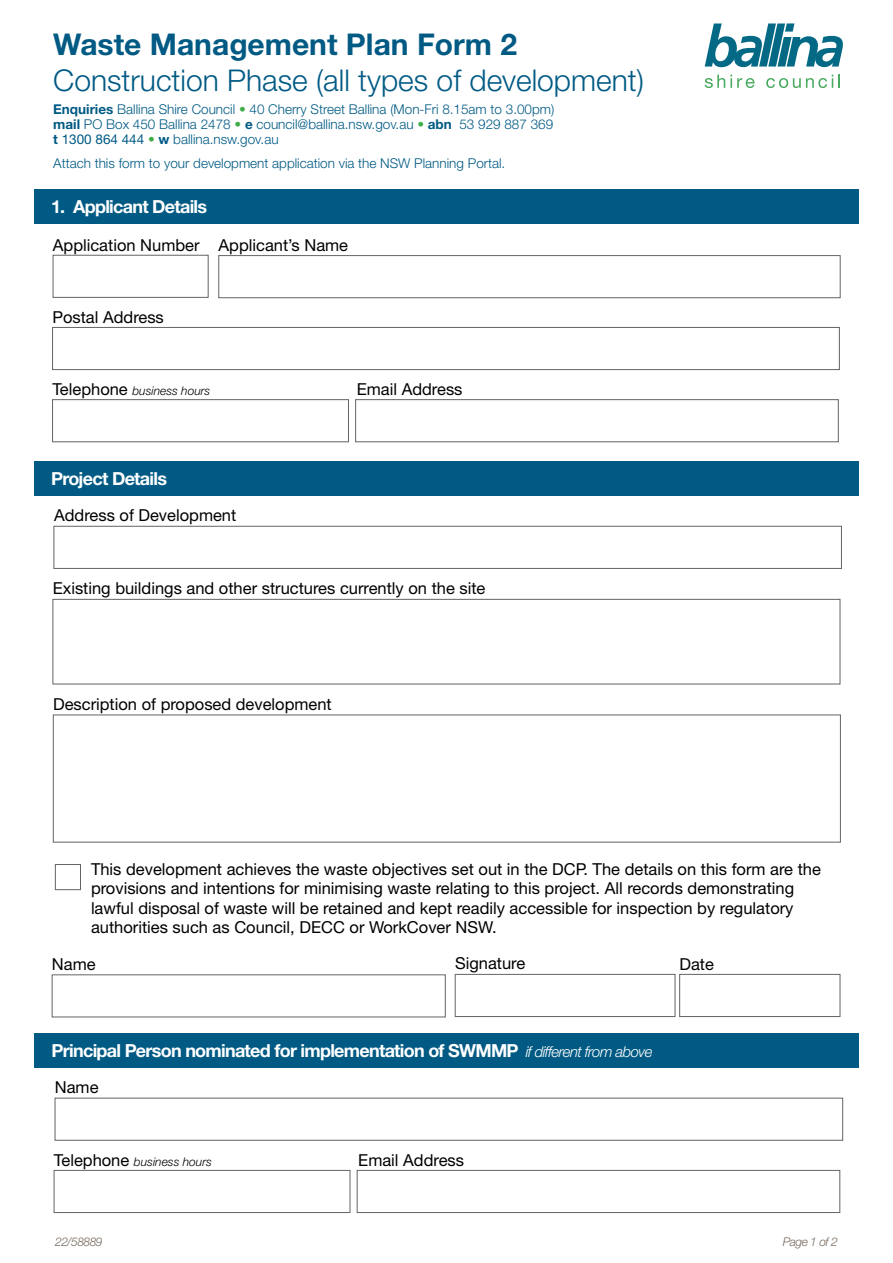
<style>
.page{position:relative;width:893px;height:1263px;background:#fff}
.page>*{position:absolute;margin:0;border:0;box-sizing:border-box;transform-origin:0 0}
.t1{font:300 30px "Helvetica Neue LT Std";color:#005a84}
.t2{font:700 30px "Helvetica Neue LT Std";color:#005a84}
.Heading_2{font:700 18px "Helvetica Neue LT Std";letter-spacing:-.04em;color:#fff}
.Text_copy_11pt{font:16.5px/19.5px "Helvetica Neue LT Std";color:#000}
.t3{font:300 13.5px/15px "Helvetica Neue LT Std";color:#005a84;text-align:justify}
.Text_copy_11pt-2{font:italic 300 12px "Helvetica Neue LT Std";color:#000}
.t4{font:italic 300 12px "Helvetica Neue LT Std";letter-spacing:-.04em;color:#75685c}
.s1{font-weight:700}
.s2{font-weight:400;color:#41ad49}
.s3{font-weight:400}
.s4{font-weight:400;font-style:normal;font-size:16.5px}
.s5{font-weight:300;font-style:italic;font-size:15px}
</style>
<div class="page">
<svg style="left:705px;top:75px;width:50px;height:13px"></svg>
<svg style="left:766px;top:75px;width:67px;height:13px"></svg>
<svg style="left:839px;top:75px;width:1px;height:13px"></svg>
<svg style="left:705px;top:23px;width:138px;height:44px"></svg>
<div style="left:34px;top:189px;width:825px;height:34px;background:#005a84"></div>
<div style="left:54px;top:526px;width:788px;height:43px;background:#fff;border:1px solid #636466"></div>
<div style="left:53px;top:599px;width:787px;height:85px;background:#fff;border:1px solid #636466"></div>
<div style="left:455px;top:974px;width:220px;height:43px;background:#fff;border:1px solid #636466"></div>
<div style="left:55px;top:1098px;width:788px;height:42px;background:#fff;border:1px solid #636466"></div>
<div style="left:219px;top:255px;width:621px;height:43px;background:#fff;border:1px solid #636466"></div>
<div style="left:53px;top:255px;width:155px;height:43px;background:#fff;border:1px solid #636466"></div>
<div style="left:52px;top:327px;width:787px;height:43px;background:#fff;border:1px solid #636466"></div>
<div style="left:52px;top:399px;width:297px;height:43px;background:#fff;border:1px solid #636466"></div>
<div style="left:54px;top:1170px;width:296px;height:43px;background:#fff;border:1px solid #636466"></div>
<div style="left:679px;top:974px;width:161px;height:43px;background:#fff;border:1px solid #636466"></div>
<div style="left:355px;top:399px;width:483px;height:43px;background:#fff;border:1px solid #636466"></div>
<div style="left:357px;top:1170px;width:483px;height:43px;background:#fff;border:1px solid #636466"></div>
<div style="left:34px;top:461px;width:825px;height:34px;background:#005a84"></div>
<div style="left:35px;top:1033px;width:824px;height:34px;background:#005a84"></div>
<div style="left:55px;top:864px;width:26px;height:26px;background:#fff;border:1px solid #636466"></div>
<h1 class="t2" style="left:53px;top:26px;width:465px">Waste Management Plan Form 2</h1>
<h1 class="t1" style="left:53px;top:62px;width:592px">Construction Phase (all types of development)</h1>
<p class="t3" style="left:53px;top:102px;width:503px"><span class="s1">Enquiries</span> Ballina Shire Council <span class="s2">•</span> 40 Cherry Street Ballina (Mon-Fri 8.15am to 3.00pm) <span class="s1">mail</span> PO Box 450 Ballina 2478 <span class="s2">•</span> <span class="s1">e</span> council@ballina.nsw.gov.au <span class="s2">•</span> <span class="s1">abn</span> 53 929 887 369 <span class="s1">t</span> <span class="s3">1300 864 444</span> <span class="s2">•</span> <span class="s1">w</span> ballina.nsw.gov.au</p>
<p class="t3" style="left:53px;top:155px;width:454px">Attach this form to your development application via the NSW Planning Portal.</p>
<h2 class="Heading_2" style="left:51px;top:195px;width:158px">1. Applicant Details</h2>
<p class="Text_copy_11pt" style="left:53px;top:235px;width:148px">Application Number</p>
<p class="Text_copy_11pt" style="left:219px;top:235px;width:131px">Applicant’s Name</p>
<p class="Text_copy_11pt" style="left:52px;top:307px;width:113px">Postal Address</p>
<p class="Text_copy_11pt-2" style="left:52px;top:384px;width:160px"><span class="s4">Telephone</span> business hours</p>
<h2 class="Heading_2" style="left:51px;top:467px;width:117px">Project Details</h2>
<p class="Text_copy_11pt" style="left:54px;top:505px;width:184px">Address of Development</p>
<p class="Text_copy_11pt" style="left:357px;top:379px;width:107px">Email Address</p>
<p class="Text_copy_11pt" style="left:53px;top:578px;width:434px">Existing buildings and other structures currently on the site</p>
<p class="Text_copy_11pt" style="left:53px;top:694px;width:280px">Description of proposed development</p>
<p class="Text_copy_11pt" style="left:91px;top:859px;width:731px">This development achieves the waste objectives set out in the DCP. The details on this form are the provisions and intentions for minimising waste relating to this project. All records demonstrating lawful disposal of waste will be retained and kept readily accessible for inspection by regulatory authorities such as Council, DECC or WorkCover NSW.</p>
<p class="Text_copy_11pt" style="left:52px;top:954px;width:45px">Name</p>
<p class="Text_copy_11pt" style="left:455px;top:953px;width:72px">Signature</p>
<h2 class="Heading_2" style="left:52px;top:1039px;width:602px">Principal Person nominated for implementation of SWMMP <span class="s5">if different from above</span></h2>
<p class="Text_copy_11pt" style="left:55px;top:1077px;width:45px">Name</p>
<p class="Text_copy_11pt-2" style="left:54px;top:1154px;width:160px"><span class="s4">Telephone</span> business hours</p>
<p class="Text_copy_11pt" style="left:358px;top:1150px;width:107px">Email Address</p>
<p class="Text_copy_11pt" style="left:679px;top:954px;width:36px">Date</p>
<p class="t4" style="left:55px;top:1234px;width:49px">22/58889</p>
<p class="t4" style="left:783px;top:1234px;width:57px">Page 1 of 2</p>
</div>
